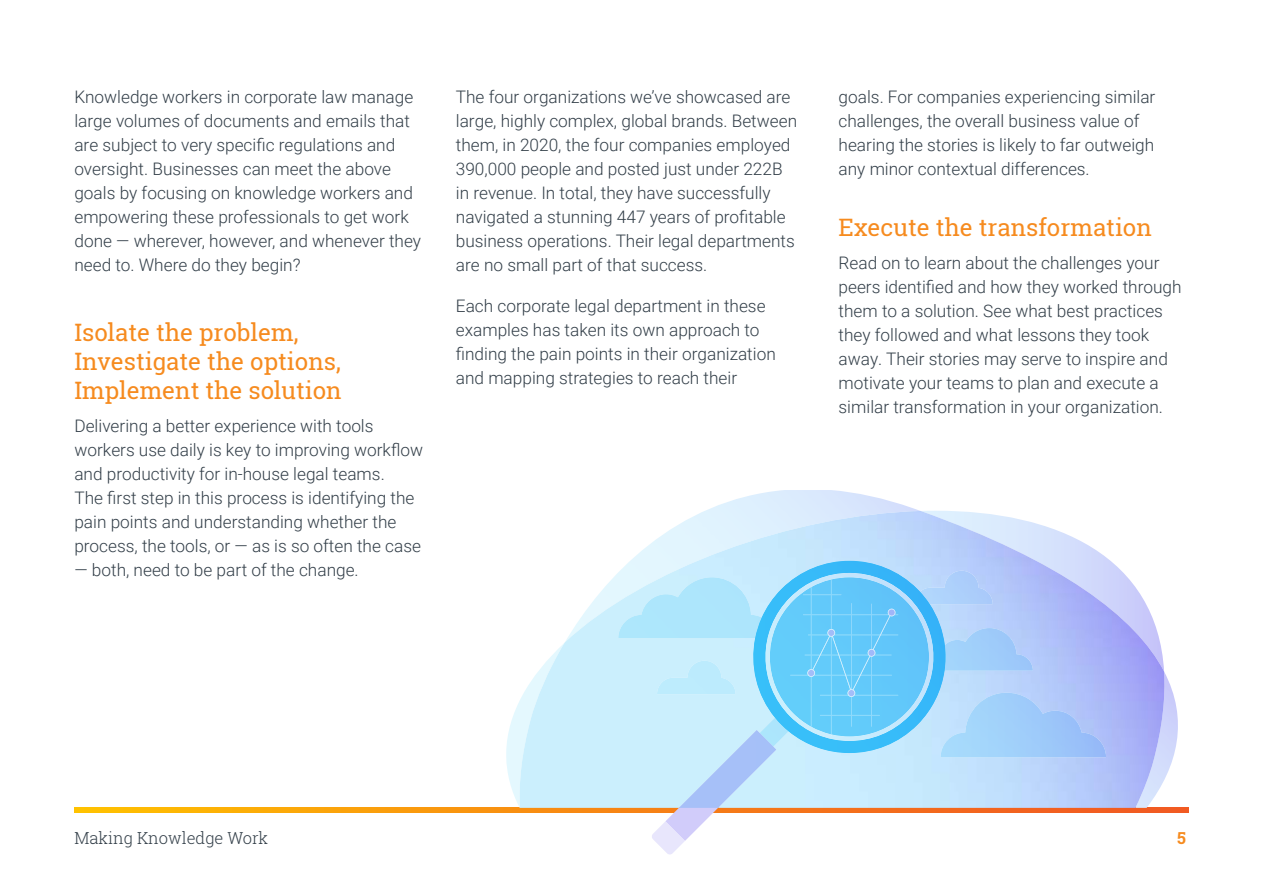
<style>
.page{position:relative;width:1263px;height:893px;background:#fff}
.page>*{position:absolute;margin:0;border:0;box-sizing:border-box;transform-origin:0 0}
.t1{font:24px/28.8px "Roboto Slab";color:#f68b1f}
.t2{font:300 17.25px/24px "Roboto";color:#323e48}
.t3{font:300 16.5px "Roboto Slab";color:#323e48}
.t4{font:700 16.5px "Roboto Slab";color:#f68b1f}
</style>
<div class="page">
<svg style="left:74px;top:808px;width:1114px;height:4px;background:#f9990d"></svg>
<img style="left:705px;top:490px;width:475px;height:318px">
<img style="left:518px;top:511px;width:648px;height:297px">
<svg style="left:618px;top:551px;width:488px;height:304px;background:#b4dbf8"></svg>
<p class="t2" style="left:74px;top:84px;width:348px">Knowledge workers in corporate law manage large volumes of documents and emails that are subject to very specific regulations and oversight. Businesses can meet the above goals by focusing on knowledge workers and empowering these professionals to get work done — wherever, however, and whenever they need to. Where do they begin?</p>
<h1 class="t1" style="left:74px;top:318px;width:269px">Isolate the problem,<br>Investigate the options,<br>Implement the solution</h1>
<p class="t2" style="left:74px;top:413px;width:350px">Delivering a better experience with tools workers use daily is key to improving workflow and productivity for in-house legal teams.<br>The first step in this process is identifying the pain points and understanding whether the process, the tools, or — as is so often the case</p>
<p class="t2" style="left:74px;top:557px;width:286px">— both, need to be part of the change.</p>
<p class="t2" style="left:456px;top:84px;width:343px">The four organizations we’ve showcased are large, highly complex, global brands. Between them, in 2020, the four companies employed 390,000 people and posted just under 222B in revenue. In total, they have successfully navigated a stunning 447 years of profitable business operations. Their legal departments are no small part of that success.</p>
<p class="t2" style="left:456px;top:293px;width:321px">Each corporate legal department in these examples has taken its own approach to finding the pain points in their organization and mapping strategies to reach their</p>
<p class="t2" style="left:838px;top:84px;width:318px">goals. For companies experiencing similar challenges, the overall business value of hearing the stories is likely to far outweigh any minor contextual differences.</p>
<h1 class="t1" style="left:838px;top:213px;width:315px">Execute the transformation</h1>
<p class="t2" style="left:838px;top:251px;width:344px">Read on to learn about the challenges your peers identified and how they worked through them to a solution. See what best practices they followed and what lessons they took away. Their stories may serve to inspire and motivate your teams to plan and execute a similar transformation in your organization.</p>
<p class="t3" style="left:74px;top:827px;width:195px">Making Knowledge Work</p>
<p class="t4" style="left:1177px;top:827px;width:10px">5</p>
</div>
